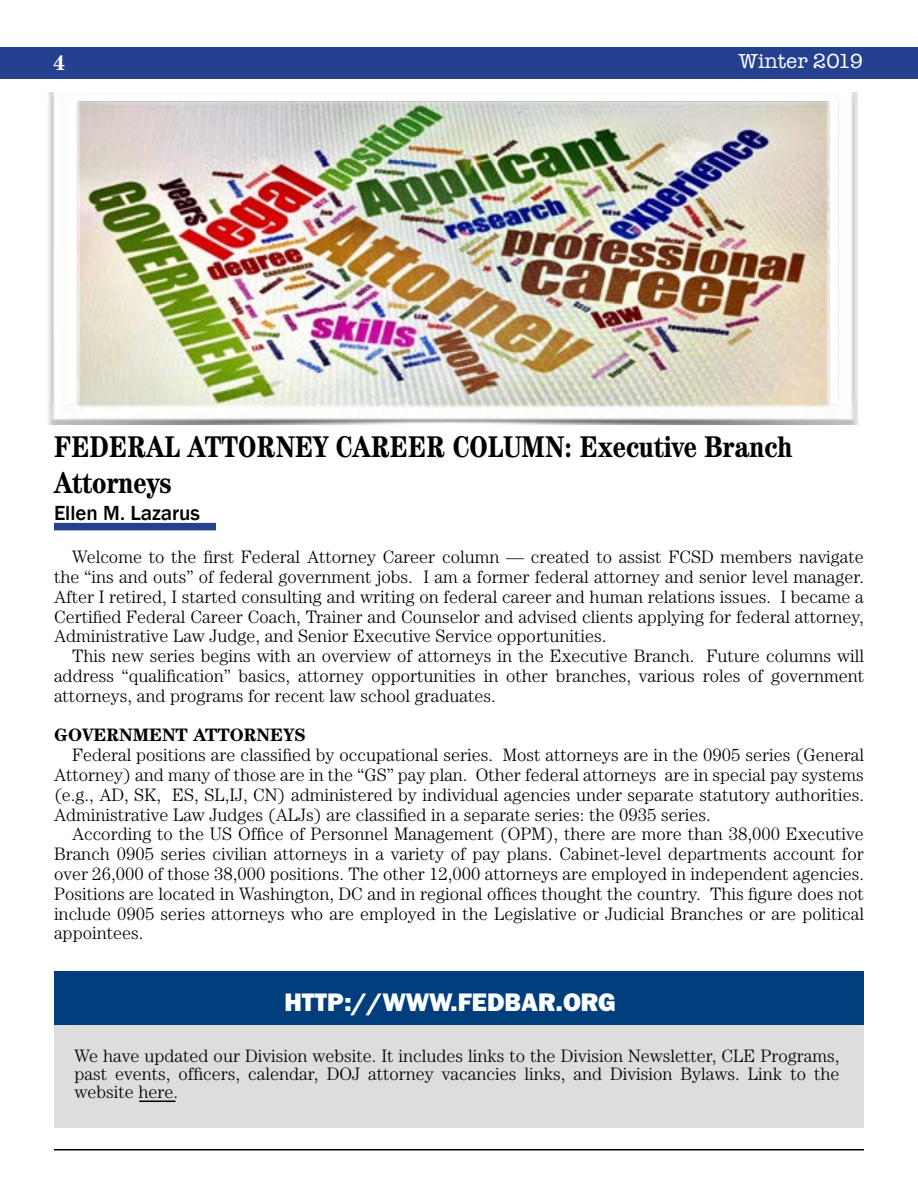
<style>
.page{position:relative;width:918px;height:1188px;background:#fff}
.page>*{position:absolute;margin:0;border:0;box-sizing:border-box;transform-origin:0 0}
.t1{font:700 condensed 30px/36px "Century";color:#000}
.t2{font:800 25.5px "Franklin Gothic";color:#fff}
.t3{font:500 21px "Franklin Gothic";color:#000}
.t4{font:21px "American Typewriter";color:#fff}
.t5{font:700 21px "Century";color:#fff}
.t6{font:300 18px/19.8px "Century";color:#000;text-align:justify}
.t7{font:700 18px "Century";color:#000}
</style>
<div class="page">
<div style="left:0;top:48px;width:918px;height:31px;background:#25408f"></div>
<div style="left:54px;top:523px;width:162px;height:7px;background:#25408f"></div>
<hr style="left:54px;top:1149px;width:810px;height:1px;background:#000">
<img style="left:48px;top:93px;width:810px;height:332px">
<div style="left:54px;top:1010px;width:810px;height:118px;background:#dcddde"></div>
<div style="left:54px;top:971px;width:810px;height:54px;background:#003e7e"></div>
<hr style="left:139px;top:1101px;width:36px;height:1px;background:#000">
<p class="t5" style="left:53px;top:50px;width:14px">4</p>
<p class="t4" style="left:739px;top:45px;width:126px">Winter 2019</p>
<h1 class="t1" style="left:54px;top:428px;width:740px">FEDERAL ATTORNEY CAREER COLUMN: Executive Branch<br>Attorneys</h1>
<p class="t3" style="left:54px;top:500px;width:148px">Ellen M. Lazarus</p>
<p class="t6" style="left:54px;top:547px;width:812px;text-indent:18px">Welcome to the first Federal Attorney Career column — created to assist FCSD members navigate the “ins and outs” of federal government jobs. I am a former federal attorney and senior level manager.<br>After I retired, I started consulting and writing on federal career and human relations issues. I became a Certified Federal Career Coach, Trainer and Counselor and advised clients applying for federal attorney, Administrative Law Judge, and Senior Executive Service opportunities.</p>
<p class="t6" style="left:54px;top:646px;width:812px;text-indent:18px">This new series begins with an overview of attorneys in the Executive Branch. Future columns will address “qualification” basics, attorney opportunities in other branches, various roles of government attorneys, and programs for recent law school graduates.</p>
<p class="t7" style="left:54px;top:725px;width:253px">GOVERNMENT ATTORNEYS</p>
<p class="t6" style="left:54px;top:745px;width:812px;text-indent:18px">Federal positions are classified by occupational series. Most attorneys are in the 0905 series (General Attorney) and many of those are in the “GS” pay plan. Other federal attorneys are in special pay systems (e.g., AD, SK, ES, SL,IJ, CN) administered by individual agencies under separate statutory authorities.<br>Administrative Law Judges (ALJs) are classified in a separate series: the 0935 series.</p>
<p class="t6" style="left:54px;top:824px;width:812px;text-indent:18px">According to the US Office of Personnel Management (OPM), there are more than 38,000 Executive Branch 0905 series civilian attorneys in a variety of pay plans. Cabinet-level departments account for over 26,000 of those 38,000 positions. The other 12,000 attorneys are employed in independent agencies.<br>Positions are located in Washington, DC and in regional offices thought the country. This figure does not include 0905 series attorneys who are employed in the Legislative or Judicial Branches or are political appointees.</p>
<h2 class="t2" style="left:284px;top:987px;width:333px">HTTP://WWW.FEDBAR.ORG</h2>
<p class="t6" style="left:75px;top:1047px;width:766px;line-height:18px">We have updated our Division website. It includes links to the Division Newsletter, CLE Programs, past events, officers, calendar, DOJ attorney vacancies links, and Division Bylaws. Link to the website here.</p>
</div>
